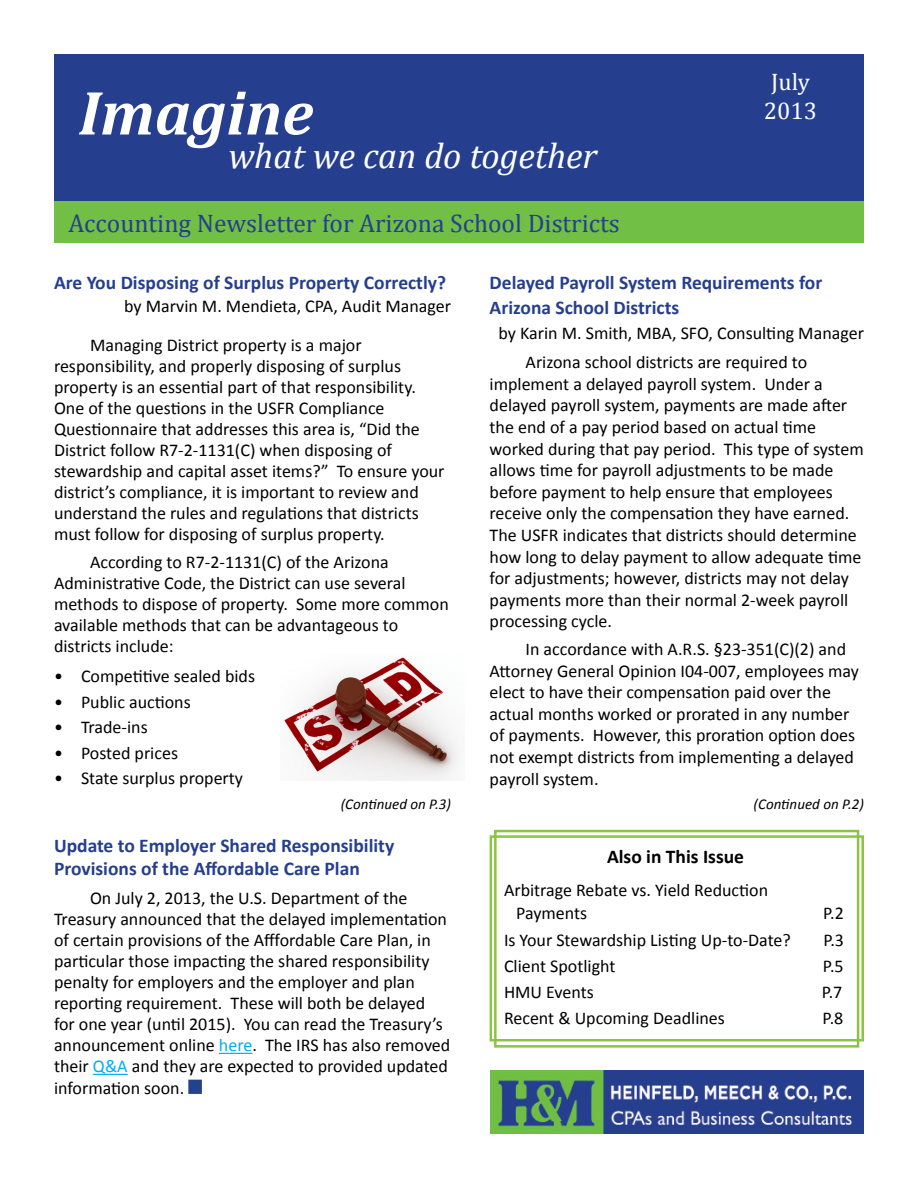
<style>
.page{position:relative;width:918px;height:1188px;background:#fff}
.page>*{position:absolute;margin:0;border:0;box-sizing:border-box;transform-origin:0 0}
.t1{font:italic 700 63px "Cambria";color:#fff}
.t2{font:italic 36px "Cambria";color:#fff}
.t3{font:25.5px "Cambria";color:#253f8e}
.t4{font:24px "Cambria";color:#fff}
.t5{font:700 21px "Cambria";color:#fff}
.t6{font:700 19.5px "Calibri";color:#253f8e}
.t7{font:700 19.5px "Calibri";color:#000}
.t8{font:18px/21px "Calibri";color:#000}
.t9{font:italic 15px "Calibri";color:#000}
.s1{color:#00aeef}
</style>
<div class="page">
<div style="left:54px;top:54px;width:810px;height:146px;background:#253f8e"></div>
<div style="left:54px;top:202px;width:810px;height:41px;background:#71bf44"></div>
<img style="left:491px;top:1070px;width:373px;height:64px">
<svg style="left:489px;top:834px;width:375px;height:209px"></svg>
<div style="left:494px;top:830px;width:365px;height:218px;border:2px solid #8ac440"></div>
<hr style="left:219px;top:1053px;width:33px;height:1px;background:#00aeef">
<hr style="left:93px;top:1074px;width:35px;height:1px;background:#00aeef">
<div style="left:188px;top:1080px;width:14px;height:14px;background:#24418e;border:1px solid #24418e"></div>
<img style="left:284px;top:657px;width:174px;height:124px">
<p class="t5" style="left:66px;top:82px;width:53px">2012</p>
<p class="t1" style="left:79px;top:69px;width:236px">Imagine</p>
<p class="t2" style="left:228px;top:130px;width:370px">what we can do together</p>
<p class="t3" style="left:69px;top:209px;width:553px">Accounting Newsletter for Arizona School Districts</p>
<p class="t4" style="left:771px;top:68px;width:40px">July</p>
<p class="t4" style="left:764px;top:97px;width:55px">2013</p>
<p class="t6" style="left:54px;top:270px;width:394px">Are You Disposing of Surplus Property Correctly?</p>
<p class="t8" style="left:124px;top:296px;width:328px">by Marvin M. Mendieta, CPA, Audit Manager</p>
<p class="t8" style="left:54px;top:335px;width:392px;text-indent:36px">Managing District property is a major responsibility, and properly disposing of surplus property is an essential part of that responsibility.<br>One of the questions in the USFR Compliance Questionnaire that addresses this area is, “Did the District follow R7-2-1131(C) when disposing of stewardship and capital asset items?” To ensure your district’s compliance, it is important to review and understand the rules and regulations that districts must follow for disposing of surplus property.</p>
<p class="t8" style="left:54px;top:552px;width:396px;text-indent:36px">According to R7-2-1131(C) of the Arizona Administrative Code, the District can use several methods to dispose of property. Some more common available methods that can be advantageous to districts include:</p>
<p class="t8" style="left:54px;top:666px;width:203px">• Competitive sealed bids</p>
<p class="t8" style="left:54px;top:692px;width:138px">• Public auctions</p>
<p class="t8" style="left:54px;top:717px;width:95px">• Trade-ins</p>
<p class="t8" style="left:54px;top:743px;width:126px">• Posted prices</p>
<p class="t8" style="left:54px;top:768px;width:191px">• State surplus property</p>
<p class="t6" style="left:490px;top:270px;width:334px">Delayed Payroll System Requirements for</p>
<p class="t6" style="left:490px;top:295px;width:191px">Arizona School Districts</p>
<p class="t8" style="left:499px;top:322px;width:367px">by Karin M. Smith, MBA, SFO, Consulting Manager</p>
<p class="t8" style="left:490px;top:351px;width:376px;line-height:21.6px;text-indent:36px">Arizona school districts are required to implement a delayed payroll system. Under a delayed payroll system, payments are made after the end of a pay period based on actual time worked during that pay period. This type of system allows time for payroll adjustments to be made before payment to help ensure that employees receive only the compensation they have earned.<br>The USFR indicates that districts should determine how long to delay payment to allow adequate time for adjustments; however, districts may not delay payments more than their normal 2-week payroll processing cycle.</p>
<p class="t8" style="left:490px;top:638px;width:371px;line-height:21.6px;text-indent:36px">In accordance with A.R.S. §23-351(C)(2) and Attorney General Opinion I04-007, employees may elect to have their compensation paid over the actual months worked or prorated in any number of payments. However, this proration option does not exempt districts from implementing a delayed payroll system.</p>
<p class="t9" style="left:341px;top:794px;width:112px">(Continued on P.3)</p>
<p class="t9" style="left:754px;top:793px;width:112px">(Continued on P.2)</p>
<p class="t6" style="left:54px;top:833px;width:342px">Update to Employer Shared Responsibility</p>
<p class="t6" style="left:54px;top:856px;width:307px">Provisions of the Affordable Care Plan</p>
<p class="t8" style="left:54px;top:888px;width:398px;text-indent:36px">On July 2, 2013, the U.S. Department of the Treasury announced that the delayed implementation of certain provisions of the Afffordable Care Plan, in particular those impacting the shared responsibility penalty for employers and the employer and plan reporting requirement. These will both be delayed for one year (until 2015). You can read the Treasury’s announcement online <span class="s1">here</span>. The IRS has also removed their <span class="s1">Q&amp;A</span> and they are expected to provided updated information soon.</p>
<p class="t7" style="left:607px;top:844px;width:139px">Also in This Issue</p>
<p class="t8" style="left:504px;top:880px;width:266px">Arbitrage Rebate vs. Yield Reduction</p>
<p class="t8" style="left:516px;top:903px;width:73px">Payments</p>
<p class="t8" style="left:823px;top:903px;width:22px">P.2</p>
<p class="t8" style="left:504px;top:929px;width:288px">Is Your Stewardship Listing Up-to-Date?</p>
<p class="t8" style="left:823px;top:929px;width:22px">P.3</p>
<p class="t8" style="left:504px;top:955px;width:113px">Client Spotlight</p>
<p class="t8" style="left:823px;top:955px;width:22px">P.5</p>
<p class="t8" style="left:504px;top:981px;width:91px">HMU Events</p>
<p class="t8" style="left:822px;top:981px;width:22px">P.7</p>
<p class="t8" style="left:504px;top:1007px;width:222px">Recent &amp; Upcoming Deadlines</p>
<p class="t8" style="left:823px;top:1007px;width:22px">P.8</p>
</div>
